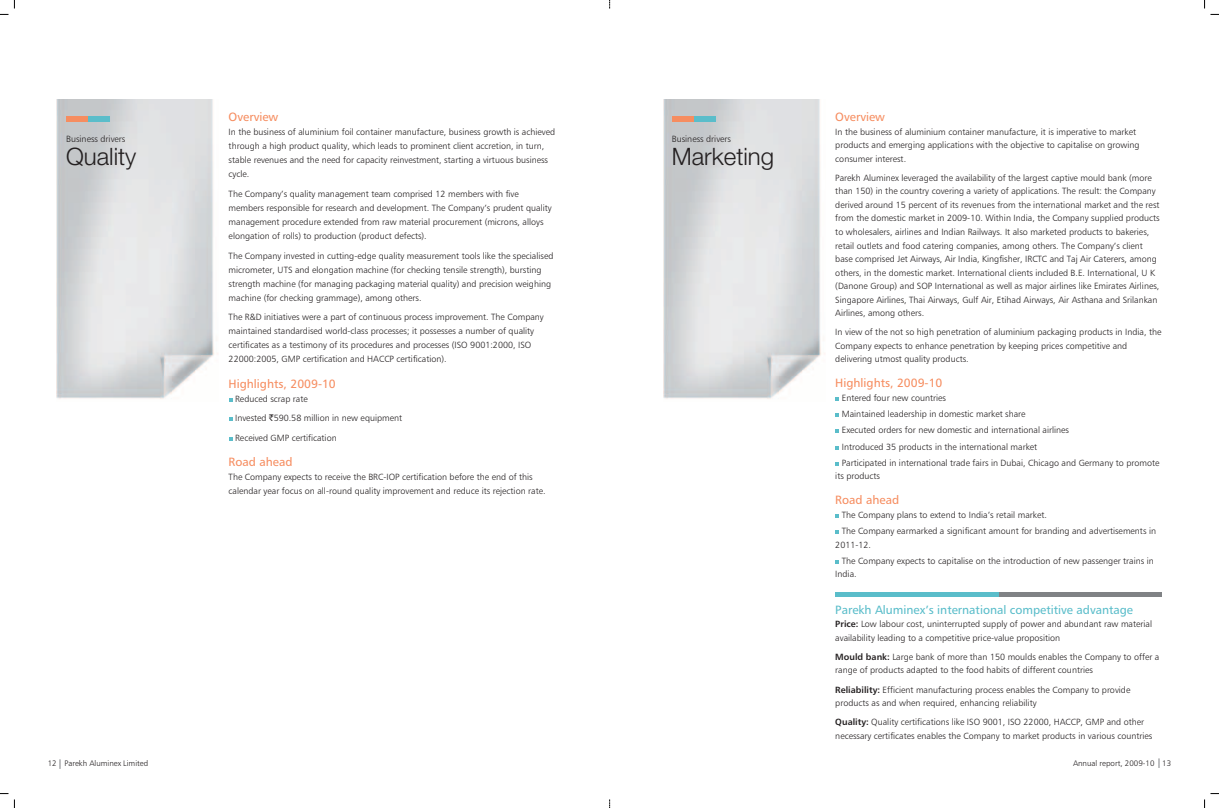
<style>
.page{position:relative;width:1219px;height:808px;background:#fff}
.page>*{position:absolute;margin:0;border:0;box-sizing:border-box;transform-origin:0 0}
.t1{font:300 24px "Helv Nue";color:#231f20}
.t2{font:12px "Humanist 777 BT";color:#f68d60}
.t3{font:12px "Humanist 777 BT";color:#5abdca}
.t4{font:9px/13.5px "Humanist 777 Light BT";color:#231f20}
.t5{font:8px "Humanist 777 Light BT";color:#231f20}
.s1{font-family:"Rupee Foradian"}
.s2{font-family:"Humanist 777 Bold BT"}
</style>
<div class="page">
<svg style="left:1204px;top:0;width:15px;height:15px"></svg>
<svg style="left:1204px;top:793px;width:15px;height:15px"></svg>
<svg style="left:0;top:0;width:15px;height:15px"></svg>
<svg style="left:0;top:793px;width:15px;height:15px"></svg>
<img style="left:57px;top:99px;width:161px;height:300px">
<svg style="left:229px;top:437px;width:4px;height:4px"></svg>
<svg style="left:229px;top:417px;width:4px;height:4px"></svg>
<svg style="left:229px;top:398px;width:4px;height:4px"></svg>
<img style="left:663px;top:99px;width:162px;height:300px">
<svg style="left:835px;top:560px;width:4px;height:4px"></svg>
<svg style="left:835px;top:530px;width:4px;height:4px"></svg>
<svg style="left:835px;top:514px;width:4px;height:4px"></svg>
<svg style="left:835px;top:462px;width:4px;height:4px"></svg>
<svg style="left:835px;top:446px;width:4px;height:3px"></svg>
<svg style="left:835px;top:429px;width:4px;height:4px"></svg>
<svg style="left:835px;top:413px;width:4px;height:4px"></svg>
<svg style="left:835px;top:397px;width:4px;height:3px"></svg>
<div style="left:835px;top:592px;width:327px;height:5px;background:#808285"></div>
<div style="left:835px;top:592px;width:164px;height:5px;background:#5abdca"></div>
<div style="left:66px;top:116px;width:44px;height:5px;background:#5abdca"></div>
<div style="left:66px;top:116px;width:22px;height:5px;background:#f68d60"></div>
<div style="left:672px;top:116px;width:44px;height:5px;background:#5abdca"></div>
<div style="left:672px;top:116px;width:22px;height:5px;background:#f68d60"></div>
<p class="t4" style="left:66px;top:132px;width:61px">Business drivers</p>
<h1 class="t1" style="left:66px;top:148px;width:72px">Quality</h1>
<h2 class="t2" style="left:229px;top:110px;width:51px">Overview</h2>
<p class="t4" style="left:229px;top:125px;width:328px;line-height:14px">In the business of aluminium foil container manufacture, business growth is achieved through a high product quality, which leads to prominent client accretion, in turn, stable revenues and the need for capacity reinvestment, starting a virtuous business cycle.</p>
<p class="t4" style="left:229px;top:187px;width:325px;line-height:14px">The Company’s quality management team comprised 12 members with five members responsible for research and development. The Company’s prudent quality management procedure extended from raw material procurement (microns, alloys elongation of rolls) to production (product defects).</p>
<p class="t4" style="left:229px;top:249px;width:326px;line-height:14px">The Company invested in cutting-edge quality measurement tools like the specialised micrometer, UTS and elongation machine (for checking tensile strength), bursting strength machine (for managing packaging material quality) and precision weighing machine (for checking grammage), among others.</p>
<p class="t4" style="left:229px;top:310px;width:317px;line-height:14px">The R&amp;D initiatives were a part of continuous process improvement. The Company maintained standardised world-class processes; it possesses a number of quality certificates as a testimony of its procedures and processes (ISO 9001:2000, ISO 22000:2005, GMP certification and HACCP certification).</p>
<h2 class="t2" style="left:229px;top:376px;width:109px">Highlights, 2009-10</h2>
<p class="t4" style="left:235px;top:389px;width:169px;line-height:19.7px">Reduced scrap rate<br>Invested <span class="s1">`</span>590.58 million in new equipment<br>Received GMP certification</p>
<h2 class="t2" style="left:229px;top:455px;width:65px">Road ahead</h2>
<p class="t4" style="left:229px;top:470px;width:318px;line-height:14px">The Company expects to receive the BRC-IOP certification before the end of this calendar year focus on all-round quality improvement and reduce its rejection rate.</p>
<p class="t4" style="left:672px;top:132px;width:61px">Business drivers</p>
<h1 class="t1" style="left:672px;top:148px;width:104px">Marketing</h1>
<h2 class="t2" style="left:835px;top:110px;width:51px">Overview</h2>
<p class="t4" style="left:835px;top:125px;width:306px">In the business of aluminium container manufacture, it is imperative to market products and emerging applications with the objective to capitalise on growing consumer interest.</p>
<p class="t4" style="left:835px;top:171px;width:326px">Parekh Aluminex leveraged the availability of the largest captive mould bank (more than 150) in the country covering a variety of applications. The result: the Company derived around 15 percent of its revenues from the international market and the rest from the domestic market in 2009-10. Within India, the Company supplied products to wholesalers, airlines and Indian Railways. It also marketed products to bakeries, retail outlets and food catering companies, among others. The Company’s client base comprised Jet Airways, Air India, Kingfisher, IRCTC and Taj Air Caterers, among others, in the domestic market. International clients included B.E. International, U K (Danone Group) and SOP International as well as major airlines like Emirates Airlines, Singapore Airlines, Thai Airways, Gulf Air, Etihad Airways, Air Asthana and Srilankan Airlines, among others.</p>
<p class="t4" style="left:835px;top:325px;width:328px">In view of the not so high penetration of aluminium packaging products in India, the<br>Company expects to enhance penetration by keeping prices competitive and delivering utmost quality products.</p>
<h2 class="t2" style="left:835px;top:376px;width:109px">Highlights, 2009-10</h2>
<p class="t4" style="left:842px;top:389px;width:319px;line-height:16.3px">Entered four new countries<br>Maintained leadership in domestic market share<br>Executed orders for new domestic and international airlines<br>Introduced 35 products in the international market<br>Participated in international trade fairs in Dubai, Chicago and Germany to promote</p>
<p class="t4" style="left:835px;top:469px;width:46px">its products</p>
<h2 class="t2" style="left:835px;top:493px;width:65px">Road ahead</h2>
<p class="t4" style="left:842px;top:506px;width:316px;line-height:16.3px">The Company plans to extend to India’s retail market.<br>The Company earmarked a significant amount for branding and advertisements in</p>
<p class="t4" style="left:842px;top:536px;width:314px;line-height:16.3px;text-indent:-6px">2011-12.<br>The Company expects to capitalise on the introduction of new passenger trains in</p>
<p class="t4" style="left:835px;top:567px;width:23px">India.</p>
<h2 class="t3" style="left:835px;top:602px;width:299px">Parekh Aluminex’s international competitive advantage</h2>
<p class="t4" style="left:835px;top:617px;width:318px"><span class="s2">Price:</span> Low labour cost, uninterrupted supply of power and abundant raw material availability leading to a competitive price-value proposition</p>
<p class="t4" style="left:835px;top:650px;width:326px"><span class="s2">Mould bank:</span> Large bank of more than 150 moulds enables the Company to offer a range of products adapted to the food habits of different countries</p>
<p class="t4" style="left:835px;top:683px;width:297px"><span class="s2">Reliability:</span> Efficient manufacturing process enables the Company to provide products as and when required, enhancing reliability</p>
<p class="t4" style="left:835px;top:715px;width:319px"><span class="s2">Quality:</span> Quality certifications like ISO 9001, ISO 22000, HACCP, GMP and other necessary certificates enables the Company to market products in various countries</p>
<p class="t5" style="left:48px;top:759px;width:102px">12 Parekh Aluminex Limited</p>
<p class="t5" style="left:1073px;top:759px;width:100px">Annual report, 2009-10 13</p>
</div>
